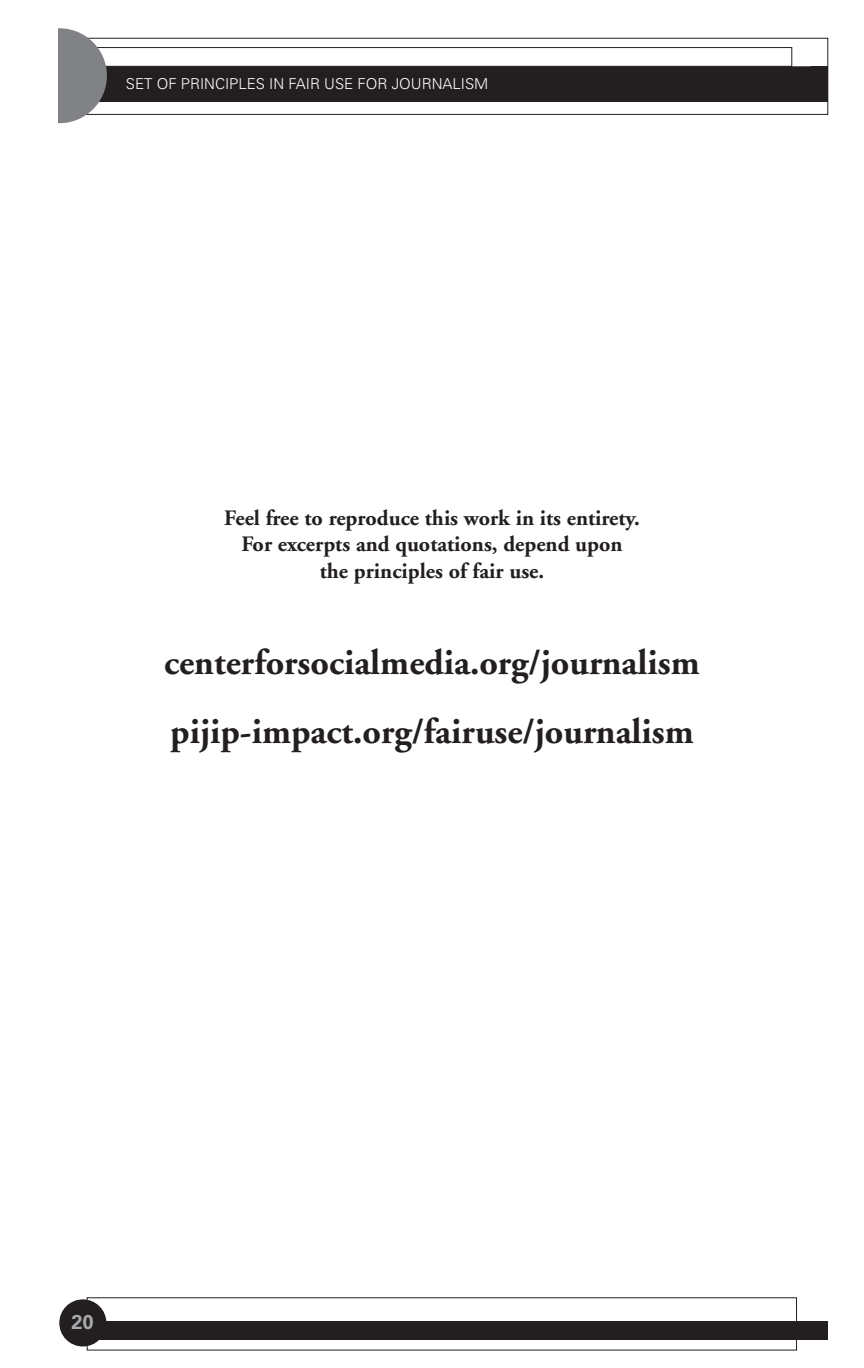
<style>
.page{position:relative;width:864px;height:1368px;background:#fff}
.page>*{position:absolute;margin:0;border:0;box-sizing:border-box;transform-origin:0 0}
.t1{font:700 36px/69.6px "Adobe Garamond";color:#231f20}
.t2{font:700 22px/26.4px "Adobe Garamond";color:#231f20;text-align:center}
.t3{font:700 20px "Univers";color:#a8a9ad}
.t4{font:300 15px "Univers";color:#fff}
</style>
<div class="page">
<div style="left:36px;top:66px;width:792px;height:36px;background:#231f20"></div>
<div style="left:72px;top:1321px;width:756px;height:18px;background:#231f20"></div>
<div style="left:36px;top:47px;width:756px;height:20px;border:1px solid #231f20"></div>
<div style="left:72px;top:38px;width:756px;height:77px;border:1px solid #231f20"></div>
<div style="left:60px;top:1300px;width:46px;height:46px;background:#231f20;border-radius:50%"></div>
<div style="left:59px;top:1299px;width:47px;height:47px;border:2px solid #231f20;border-radius:50%"></div>
<div style="left:12px;top:28px;width:95px;height:95px;background:#808285;border-radius:50%"></div>
<div style="left:0;top:11px;width:57px;height:151px;background:#fff"></div>
<p class="t4" style="left:126px;top:75px;width:364px">SET OF PRINCIPLES IN FAIR USE FOR JOURNALISM</p>
<p class="t2" style="left:224px;top:507px;width:417px">Feel free to reproduce this work in its entirety.<br>For excerpts and quotations, depend upon<br>the principles of fair use.</p>
<h1 class="t1" style="left:164px;top:631px;width:537px">centerforsocialmedia.org/journalism pijip-impact.org/fairuse/journalism</h1>
<p class="t3" style="left:71px;top:1310px;width:24px">20</p>
</div>
